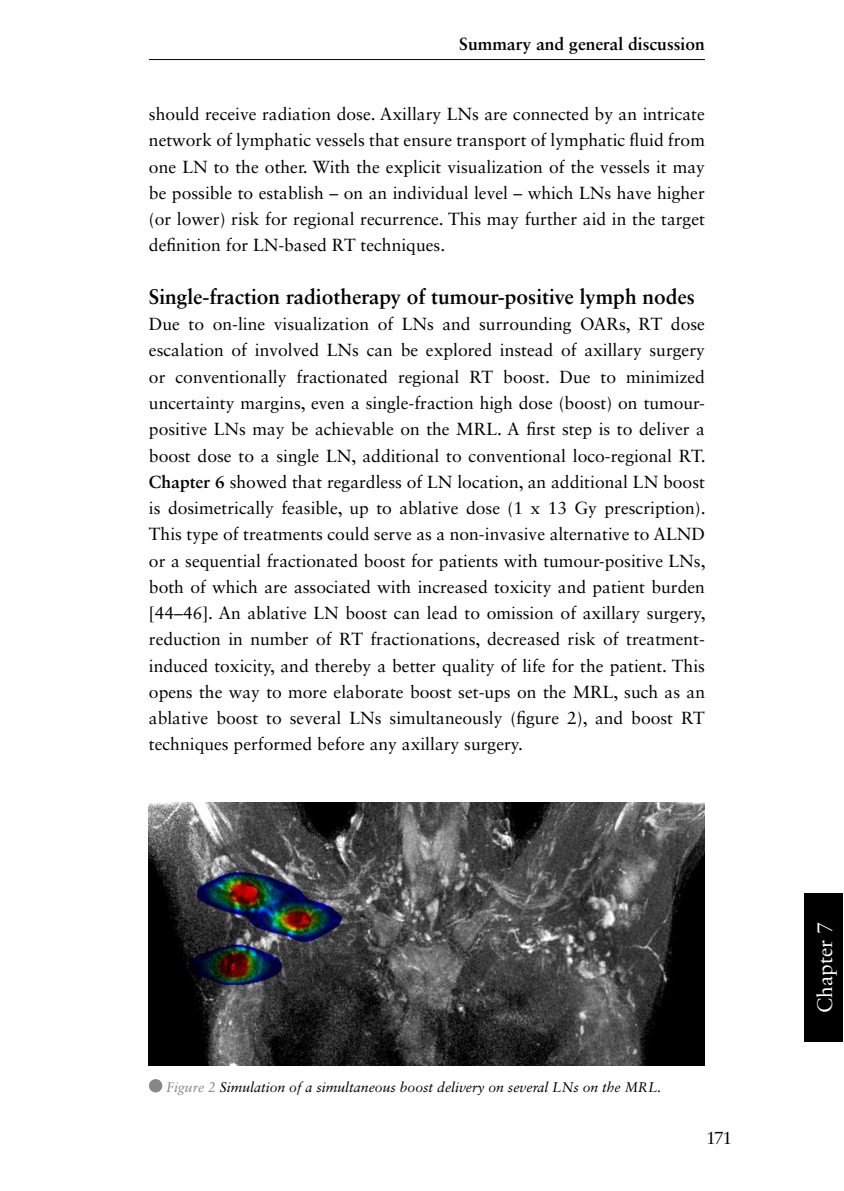
<style>
.page{position:relative;width:844px;height:1191px;background:#fff}
.page>*{position:absolute;margin:0;border:0;box-sizing:border-box;transform-origin:0 0}
.t1{font:700 21px "Sabon LT Std";color:#000}
.t2{font:21px "Sabon LT Std";color:#fff}
.t3{font:17.5px/26.2px "Sabon LT Std";color:#000;text-align:justify}
.t4{font:700 17.5px "Sabon LT Std";color:#000}
.t5{font:italic 14px "Sabon LT Std";color:#000}
.s1{font-weight:700}
.s2{color:#878787}
</style>
<div class="page">
<div style="left:804px;top:893px;width:38px;height:149px;background:#000"></div>
<hr style="left:149px;top:59px;width:555px;height:1px;background:#000">
<img style="left:149px;top:803px;width:555px;height:262px">
<div style="left:149px;top:1079px;width:13px;height:13px;background:#878787;border-radius:50%"></div>
<p class="t4" style="left:459px;top:33px;width:247px">Summary and general discussion</p>
<p class="t3" style="left:149px;top:101px;width:557px">should receive radiation dose. Axillary LNs are connected by an intricate network of lymphatic vessels that ensure transport of lymphatic fluid from one LN to the other. With the explicit visualization of the vessels it may be possible to establish – on an individual level – which LNs have higher (or lower) risk for regional recurrence. This may further aid in the target definition for LN-based RT techniques.</p>
<p class="t1" style="left:149px;top:284px;width:547px">Single-fraction radiotherapy of tumour-positive lymph nodes</p>
<p class="t3" style="left:149px;top:311px;width:558px">Due to on-line visualization of LNs and surrounding OARs, RT dose escalation of involved LNs can be explored instead of axillary surgery or conventionally fractionated regional RT boost. Due to minimized uncertainty margins, even a single-fraction high dose (boost) on tumour&shy;positive LNs may be achievable on the MRL. A first step is to deliver a boost dose to a single LN, additional to conventional loco-regional RT.<br><span class="s1">Chapter 6</span> showed that regardless of LN location, an additional LN boost is dosimetrically feasible, up to ablative dose (1 x 13 Gy prescription).<br>This type of treatments could serve as a non-invasive alternative to ALND or a sequential fractionated boost for patients with tumour-positive LNs, both of which are associated with increased toxicity and patient burden [44–46]. An ablative LN boost can lead to omission of axillary surgery, reduction in number of RT fractionations, decreased risk of treatment&shy;induced toxicity, and thereby a better quality of life for the patient. This opens the way to more elaborate boost set-ups on the MRL, such as an ablative boost to several LNs simultaneously (figure 2), and boost RT techniques performed before any axillary surgery.</p>
<p class="t5" style="left:166px;top:1078px;width:496px"><span class="s2">Figure 2</span> Simulation of a simultaneous boost delivery on several LNs on the MRL.</p>
<p class="t3" style="left:705px;top:1124px;width:28px">171</p>
<p class="t2" style="left:812px;top:1013px;width:93px;rotate:-90deg">Chapter 7</p>
</div>
